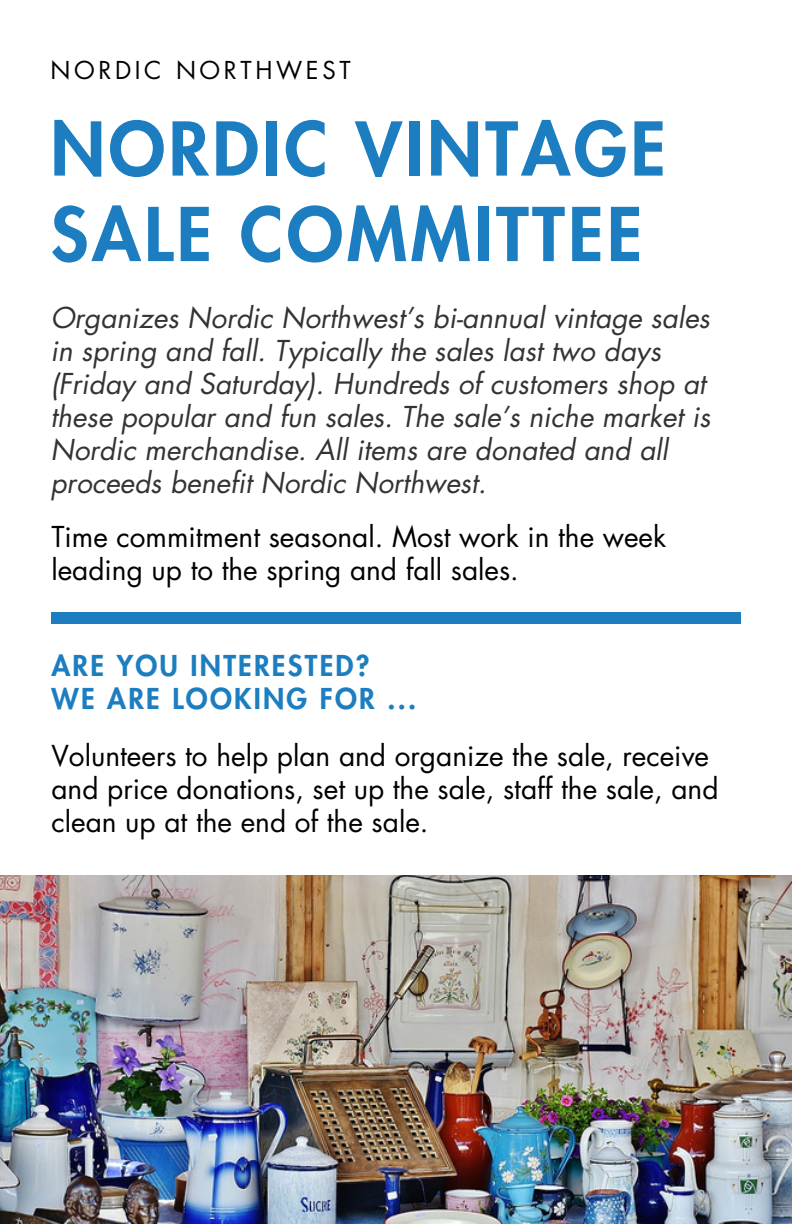
<style>
.page{position:relative;width:792px;height:1224px;background:#fff}
.page>*{position:absolute;margin:0;border:0;box-sizing:border-box;transform-origin:0 0}
.t1{font:800 72px/85.6px "Futura LT Pro";letter-spacing:.05em;color:#1c7ec0}
.t2{font:italic 28px/33px "Futura LT Pro";color:#333}
.t3{font:28px/33px "Futura LT Pro";color:#000}
.t4{font:800 28px "Futura LT Pro";letter-spacing:.08em;color:#1c7ec0}
.t5{font:24px "Futura LT Pro";letter-spacing:.15em;color:#000}
</style>
<div class="page">
<div style="left:51px;top:612px;width:690px;height:12px;background:#1c7ec0"></div>
<img style="left:0;top:876px;width:792px;height:348px">
<p class="t5" style="left:50px;top:59px;width:302px">NORDIC NORTHWEST</p>
<p class="t1" style="left:50px;top:109px;width:617px">NORDIC VINTAGE<br>SALE COMMITTEE</p>
<p class="t2" style="left:50px;top:302px;width:661px">Organizes Nordic Northwest’s bi-annual vintage sales in spring and fall. Typically the sales last two days (Friday and Saturday). Hundreds of customers shop at these popular and fun sales. The sale’s niche market is Nordic merchandise. All items are donated and all proceeds benefit Nordic Northwest.</p>
<p class="t3" style="left:51px;top:521px;width:616px">Time commitment seasonal. Most work in the week leading up to the spring and fall sales.</p>
<p class="t4" style="left:51px;top:653px;width:320px">ARE YOU INTERESTED?</p>
<p class="t4" style="left:51px;top:686px;width:366px">WE ARE LOOKING FOR ...</p>
<p class="t3" style="left:51px;top:740px;width:669px">Volunteers to help plan and organize the sale, receive and price donations, set up the sale, staff the sale, and clean up at the end of the sale.</p>
</div>
